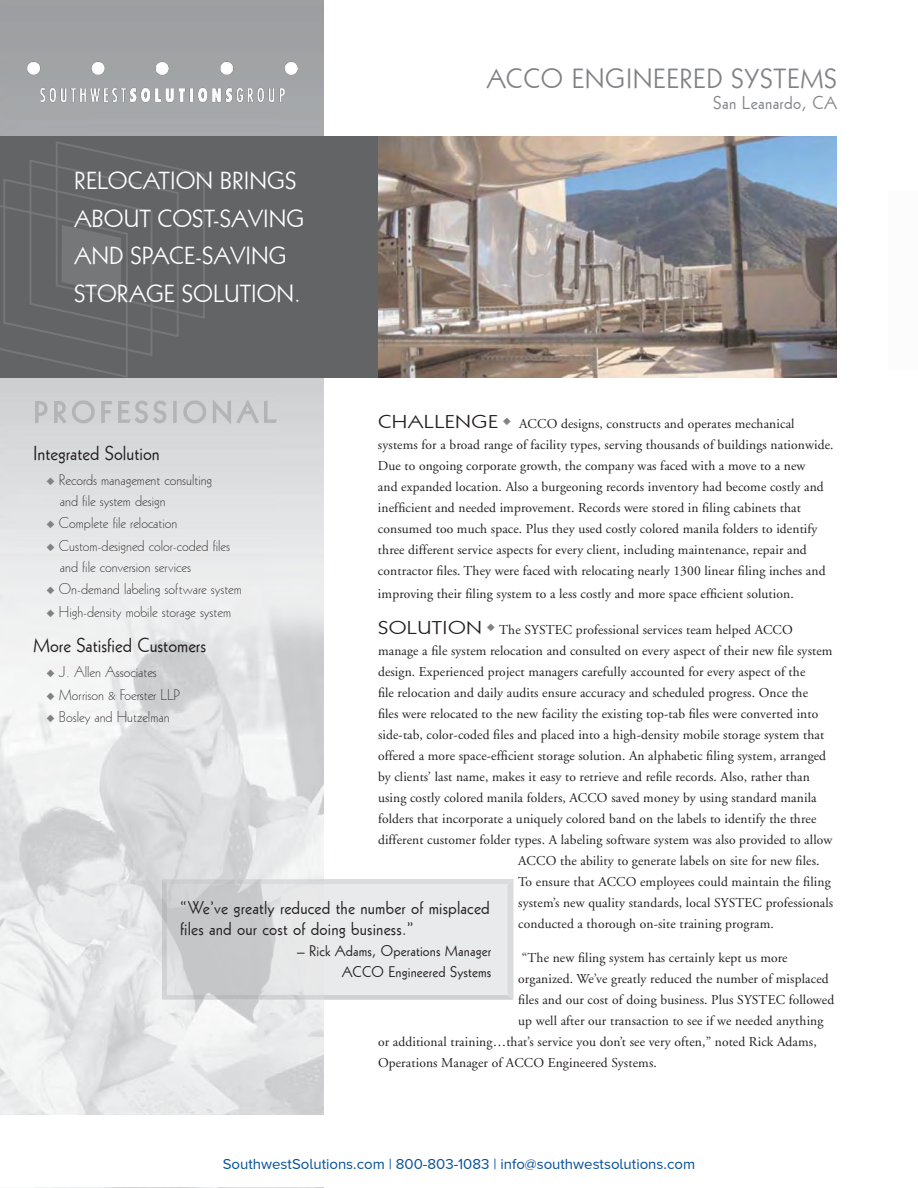
<style>
.page{position:relative;width:918px;height:1188px;background:#fff}
.page>*{position:absolute;margin:0;border:0;box-sizing:border-box;transform-origin:0 0}
.t1{font:27px "Geometric 231 BT Roman C";letter-spacing:.02em;color:#808285}
.t2{font:24px/37.5px "Geometric 231 BT Roman C";color:#fff}
.t3{font:19.5px "Geometric 231 BT Roman C";color:#231f20}
.t4{font:18px/21px "Geometric 231 BT Roman C";letter-spacing:.01em;color:#231f20}
.t5{font:18px "Geometric 231 BT Roman C";letter-spacing:.02em;color:#808285}
.t6{font:18px "Geometric 231 BT Roman C";letter-spacing:.01em;color:#231f20;scale:1.2 1}
.t7{font:15px/22.5px "Geometric 231 BT Light C";color:#231f20}
.t8{font:15px "Proxima Nova A";color:#054f99}
.t9{font:15px/21px "Geometric 231 BT Roman C";letter-spacing:.01em;color:#231f20;text-align:right}
.t10{font:13.5px/21px "Adobe Garamond";letter-spacing:.01em;color:#231f20}
.s1{font-family:"Geometric 231 BT Roman C";font-size:18px}
</style>
<div class="page">
<img style="left:0;top:0;width:324px;height:1188px">
<div style="left:0;top:136px;width:378px;height:242px;background:#636466"></div>
<svg style="left:0;top:141px;width:205px;height:237px"></svg>
<img style="left:378px;top:136px;width:459px;height:242px">
<img style="left:168px;top:995px;width:156px;height:5px">
<img style="left:162px;top:884px;width:6px;height:116px">
<img style="left:162px;top:879px;width:162px;height:5px">
<svg style="left:324px;top:879px;width:189px;height:121px;background:#d6d8d9"></svg>
<div style="left:324px;top:884px;width:184px;height:111px;background:#e9eaeb"></div>
<img style="left:168px;top:884px;width:156px;height:111px">
<svg style="left:35px;top:401px;width:13px;height:22px"></svg>
<svg style="left:54px;top:400px;width:41px;height:23px"></svg>
<svg style="left:101px;top:401px;width:11px;height:22px"></svg>
<svg style="left:118px;top:401px;width:48px;height:22px"></svg>
<svg style="left:173px;top:401px;width:4px;height:22px"></svg>
<svg style="left:183px;top:400px;width:23px;height:23px"></svg>
<svg style="left:213px;top:399px;width:64px;height:26px;background:#c9cacc"></svg>
<div style="left:0;top:1115px;width:916px;height:72px;background:#fff"></div>
<img style="left:27px;top:60px;width:270px;height:42px">
<svg style="left:47px;top:477px;width:7px;height:8px"></svg>
<svg style="left:47px;top:521px;width:7px;height:8px"></svg>
<svg style="left:47px;top:543px;width:7px;height:8px"></svg>
<svg style="left:47px;top:587px;width:7px;height:8px"></svg>
<svg style="left:47px;top:609px;width:7px;height:8px"></svg>
<svg style="left:47px;top:670px;width:7px;height:7px"></svg>
<svg style="left:47px;top:692px;width:7px;height:8px"></svg>
<svg style="left:47px;top:715px;width:7px;height:7px"></svg>
<h2 class="t2" style="left:74px;top:161px;width:232px">RELOCATION BRINGS<br>ABOUT COST-SAVING<br>AND SPACE-SAVING<br>STORAGE SOLUTION.</h2>
<h1 class="t1" style="left:486px;top:61px;width:352px">ACCO ENGINEERED SYSTEMS</h1>
<h3 class="t5" style="left:713px;top:91px;width:125px">San Leanardo, CA</h3>
<h3 class="t6" style="left:378px;top:410px;width:102px">CHALLENGE</h3>
<p class="t10" style="left:378px;top:415px;width:457px;text-indent:141px">ACCO designs, constructs and operates mechanical systems for a broad range of facility types, serving thousands of buildings nationwide.<br>Due to ongoing corporate growth, the company was faced with a move to a new<br>and expanded location. Also a burgeoning records inventory had become costly and inefficient and needed improvement. Records were stored in filing cabinets that consumed too much space. Plus they used costly colored manila folders to identify three different service aspects for every client, including maintenance, repair and contractor files. They were faced with relocating nearly 1300 linear filing inches and</p>
<p class="t10" style="left:378px;top:584px;width:417px">improving their filing system to a less costly and more space efficient solution.</p>
<p class="t10" style="left:378px;top:620px;width:416px"><span class="s1">SOLUTION</span> The SYSTEC professional services team helped ACCO</p>
<p class="t10" style="left:378px;top:641px;width:456px">manage a file system relocation and consulted on every aspect of their new file system</p>
<p class="t10" style="left:378px;top:662px;width:429px">design. Experienced project managers carefully accounted for every aspect of the</p>
<p class="t10" style="left:378px;top:683px;width:432px">file relocation and daily audits ensure accuracy and scheduled progress. Once the</p>
<p class="t10" style="left:378px;top:704px;width:442px">files were relocated to the new facility the existing top-tab files were converted into</p>
<p class="t10" style="left:378px;top:725px;width:448px">side-tab, color-coded files and placed into a high-density mobile storage system that</p>
<p class="t10" style="left:378px;top:746px;width:450px">offered a more space-efficient storage solution. An alphabetic filing system, arranged</p>
<p class="t10" style="left:378px;top:767px;width:433px">by clients’ last name, makes it easy to retrieve and refile records. Also, rather than</p>
<p class="t10" style="left:378px;top:788px;width:440px">using costly colored manila folders, ACCO saved money by using standard manila</p>
<p class="t10" style="left:378px;top:809px;width:440px">folders that incorporate a uniquely colored band on the labels to identify the three</p>
<p class="t10" style="left:378px;top:830px;width:456px">different customer folder types. A labeling software system was also provided to allow</p>
<p class="t10" style="left:518px;top:851px;width:303px">ACCO the ability to generate labels on site for new files.</p>
<p class="t10" style="left:518px;top:872px;width:314px">To ensure that ACCO employees could maintain the filing</p>
<p class="t10" style="left:518px;top:893px;width:317px">system’s new quality standards, local SYSTEC professionals</p>
<p class="t10" style="left:518px;top:914px;width:257px">conducted a thorough on-site training program.</p>
<p class="t10" style="left:522px;top:949px;width:267px">“The new filing system has certainly kept us more</p>
<p class="t10" style="left:518px;top:970px;width:312px">organized. We’ve greatly reduced the number of misplaced</p>
<p class="t10" style="left:518px;top:991px;width:318px">files and our cost of doing business. Plus SYSTEC followed</p>
<p class="t10" style="left:518px;top:1012px;width:307px">up well after our transaction to see if we needed anything</p>
<p class="t10" style="left:378px;top:1033px;width:440px">or additional training…that’s service you don’t see very often,” noted Rick Adams,</p>
<p class="t10" style="left:378px;top:1054px;width:280px">Operations Manager of ACCO Engineered Systems.</p>
<h3 class="t3" style="left:33px;top:441px;width:128px">Integrated Solution</h3>
<p class="t7" style="left:59px;top:469px;width:155px;line-height:21px">Records management consulting and file system design</p>
<p class="t7" style="left:59px;top:512px;width:173px">Complete file relocation<br>Custom-designed color-coded files</p>
<p class="t7" style="left:59px;top:555px;width:185px">and file conversion services<br>On-demand labeling software system<br>High-density mobile storage system</p>
<h3 class="t3" style="left:33px;top:633px;width:175px">More Satisfied Customers</h3>
<p class="t7" style="left:59px;top:660px;width:123px">J. Allen Associates<br>Morrison &amp; Foerster LLP<br>Bosley and Hutzelman</p>
<h3 class="t4" style="left:180px;top:897px;width:311px">“We’ve greatly reduced the number of misplaced files and our cost of doing business.”</h3>
<p class="t9" style="left:297px;top:940px;width:196px">– Rick Adams, Operations Manager<br>ACCO Engineered Systems</p>
<p class="t8" style="left:223px;top:1156px;width:474px">SouthwestSolutions.com | 800-803-1083 | info@southwestsolutions.com</p>
</div>
